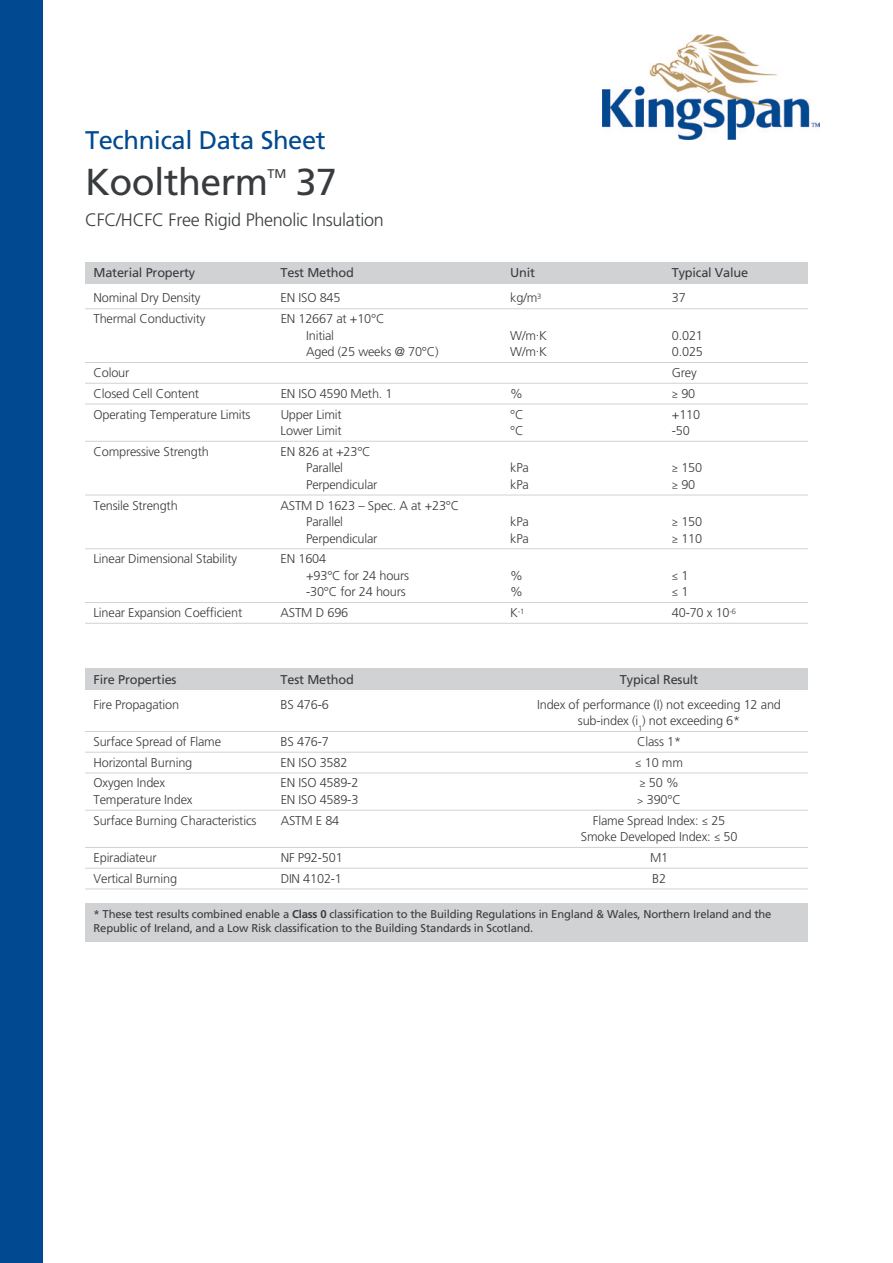
<style>
.page{position:relative;width:893px;height:1263px;background:#fff}
.page>*{position:absolute;margin:0;border:0;box-sizing:border-box;transform-origin:0 0}
.t1{font:37.5px "Frutiger";letter-spacing:-.015em;color:#393c3f}
.t2{font:25.5px "Frutiger";letter-spacing:-.015em;color:#014990}
.t3{font:300 18px "Frutiger";letter-spacing:-.015em;color:#393c3f}
.t4{font:300 12.75px/16.5px "Frutiger";letter-spacing:-.015em;color:#393c3f}
.t5{font:12.75px "Frutiger";letter-spacing:-.015em;color:#393c3f}
.t6{font:12.75px "Adobe Garamond Pro";color:#393c3f}
.t7{font:12.6px "Frutiger";color:#393c3f}
.t8{font:11.25px/14.2px "Frutiger";letter-spacing:-.015em;color:#393c3f}
.t9{font:300 7.65px "Frutiger";color:#393c3f}
.s1{font-family:"Adobe Garamond Pro";font-weight:400}
.s2{font-family:"Frutiger";font-weight:300}
.s3{font-size:12.75px}
.s4{font-weight:700}
</style>
<div class="page">
<div style="left:85px;top:904px;width:723px;height:38px;background:#d1d2d4"></div>
<div style="left:85px;top:261px;width:723px;height:22px;background:#d1d2d4"></div>
<hr style="left:85px;top:308px;width:723px;height:1px;background:#d1d2d4">
<hr style="left:85px;top:362px;width:723px;height:1px;background:#d1d2d4">
<hr style="left:85px;top:383px;width:723px;height:1px;background:#d1d2d4">
<hr style="left:85px;top:404px;width:723px;height:1px;background:#d1d2d4">
<hr style="left:85px;top:441px;width:723px;height:1px;background:#d1d2d4">
<hr style="left:85px;top:495px;width:723px;height:1px;background:#d1d2d4">
<hr style="left:85px;top:548px;width:723px;height:1px;background:#d1d2d4">
<hr style="left:85px;top:602px;width:723px;height:1px;background:#d1d2d4">
<hr style="left:85px;top:623px;width:723px;height:1px;background:#d1d2d4">
<div style="left:85px;top:668px;width:723px;height:22px;background:#d1d2d4"></div>
<hr style="left:85px;top:731px;width:723px;height:1px;background:#d1d2d4">
<hr style="left:85px;top:752px;width:723px;height:1px;background:#d1d2d4">
<hr style="left:85px;top:772px;width:723px;height:1px;background:#d1d2d4">
<hr style="left:85px;top:810px;width:723px;height:1px;background:#d1d2d4">
<hr style="left:85px;top:847px;width:723px;height:1px;background:#d1d2d4">
<hr style="left:85px;top:868px;width:723px;height:1px;background:#d1d2d4">
<hr style="left:85px;top:888px;width:723px;height:1px;background:#d1d2d4">
<div style="left:0;top:0;width:43px;height:1263px;background:#014990"></div>
<img style="left:603px;top:35px;width:216px;height:105px">
<h2 class="t2" style="left:85px;top:125px;width:242px">Technical Data Sheet</h2>
<h1 class="t1" style="left:85px;top:160px;width:185px">Kooltherm</h1>
<p class="t7" style="left:268px;top:167px;width:20px">TM</p>
<h1 class="t1" style="left:296px;top:160px;width:43px">37</h1>
<h3 class="t3" style="left:85px;top:210px;width:300px">CFC/HCFC Free Rigid Phenolic Insulation</h3>
<p class="t5" style="left:94px;top:266px;width:103px">Material Property</p>
<p class="t5" style="left:281px;top:266px;width:75px">Test Method</p>
<p class="t5" style="left:510px;top:266px;width:26px">Unit</p>
<p class="t5" style="left:672px;top:266px;width:78px">Typical Value</p>
<p class="t4" style="left:94px;top:290px;width:109px">Nominal Dry Density</p>
<p class="t4" style="left:281px;top:290px;width:61px">EN ISO 845</p>
<p class="t4" style="left:510px;top:290px;width:33px">kg/m<sup>3</sup></p>
<p class="t4" style="left:672px;top:290px;width:15px">37</p>
<p class="t4" style="left:94px;top:311px;width:113px">Thermal Conductivity</p>
<p class="t4" style="left:306px;top:311px;width:80px;text-indent:-26px">EN 12667 at +10°C<br>Initial</p>
<p class="t4" style="left:510px;top:327px;width:38px">W/m.K</p>
<p class="t4" style="left:672px;top:327px;width:33px">0.021</p>
<p class="t4" style="left:306px;top:344px;width:134px">Aged (25 weeks @ 70°C)</p>
<p class="t4" style="left:510px;top:344px;width:38px">W/m.K</p>
<p class="t4" style="left:672px;top:344px;width:33px">0.025</p>
<p class="t4" style="left:94px;top:364px;width:37px">Colour</p>
<p class="t4" style="left:672px;top:364px;width:26px">Grey</p>
<p class="t4" style="left:94px;top:385px;width:107px">Closed Cell Content</p>
<p class="t4" style="left:281px;top:385px;width:114px">EN ISO 4590 Meth. 1</p>
<p class="t4" style="left:510px;top:385px;width:14px">%</p>
<p class="t4" style="left:672px;top:385px;width:25px"><span class="s1">≥</span> 90</p>
<p class="t4" style="left:94px;top:406px;width:159px">Operating Temperature Limits</p>
<p class="t4" style="left:281px;top:406px;width:63px">Upper Limit</p>
<p class="t4" style="left:510px;top:406px;width:15px">°C</p>
<p class="t4" style="left:672px;top:406px;width:30px">+110</p>
<p class="t4" style="left:281px;top:422px;width:63px">Lower Limit</p>
<p class="t4" style="left:510px;top:422px;width:15px">°C</p>
<p class="t4" style="left:672px;top:422px;width:20px">-50</p>
<p class="t4" style="left:94px;top:443px;width:117px">Compressive Strength</p>
<p class="t4" style="left:281px;top:443px;width:92px;text-align:center">EN 826 at +23°C<br>Parallel</p>
<p class="t4" style="left:510px;top:460px;width:20px">kPa</p>
<p class="t4" style="left:672px;top:460px;width:32px"><span class="s1">≥</span> 150</p>
<p class="t4" style="left:306px;top:476px;width:73px">Perpendicular</p>
<p class="t4" style="left:510px;top:476px;width:20px">kPa</p>
<p class="t4" style="left:672px;top:476px;width:25px"><span class="s1">≥</span> 90</p>
<p class="t4" style="left:94px;top:497px;width:86px">Tensile Strength</p>
<p class="t4" style="left:306px;top:497px;width:155px;text-indent:-26px">ASTM D 1623 – Spec. A at +23°C<br>Parallel</p>
<p class="t4" style="left:510px;top:513px;width:20px">kPa</p>
<p class="t4" style="left:672px;top:513px;width:32px"><span class="s1">≥</span> 150</p>
<p class="t4" style="left:306px;top:530px;width:73px">Perpendicular</p>
<p class="t4" style="left:510px;top:530px;width:20px">kPa</p>
<p class="t4" style="left:672px;top:530px;width:32px"><span class="s1">≥</span> 110</p>
<p class="t4" style="left:94px;top:551px;width:145px">Linear Dimensional Stability</p>
<p class="t4" style="left:306px;top:551px;width:105px;text-indent:-26px">EN 1604<br>+93°C for 24 hours</p>
<p class="t4" style="left:510px;top:567px;width:14px">%</p>
<p class="t6" style="left:672px;top:568px;width:18px">≤ <span class="s2">1</span></p>
<p class="t4" style="left:306px;top:584px;width:101px">-30°C for 24 hours</p>
<p class="t4" style="left:510px;top:584px;width:14px">%</p>
<p class="t6" style="left:672px;top:585px;width:18px">≤ <span class="s2">1</span></p>
<p class="t4" style="left:93px;top:604px;width:150px">Linear Expansion Coefficient</p>
<p class="t4" style="left:281px;top:604px;width:69px">ASTM D 696</p>
<p class="t9" style="left:510px;top:607px;width:16px"><span class="s3">K</span>-1</p>
<p class="t4" style="left:672px;top:604px;width:66px">40-70 x 10<sup>-6</sup></p>
<p class="t5" style="left:94px;top:672px;width:85px">Fire Properties</p>
<p class="t5" style="left:281px;top:672px;width:75px">Test Method</p>
<p class="t5" style="left:620px;top:672px;width:80px">Typical Result</p>
<p class="t4" style="left:94px;top:696px;width:87px">Fire Propagation</p>
<p class="t4" style="left:281px;top:696px;width:50px">BS 476-6</p>
<p class="t4" style="left:537px;top:696px;width:245px;text-align:center">Index of performance (I) not exceeding 12 and sub-index (i ) not exceeding 6*</p>
<p class="t9" style="left:638px;top:724px;width:6px">1</p>
<p class="t4" style="left:94px;top:733px;width:129px">Surface Spread of Flame</p>
<p class="t4" style="left:281px;top:733px;width:50px">BS 476-7</p>
<p class="t4" style="left:637px;top:733px;width:46px">Class 1*</p>
<p class="t4" style="left:94px;top:754px;width:100px">Horizontal Burning</p>
<p class="t4" style="left:281px;top:754px;width:68px">EN ISO 3582</p>
<p class="t4" style="left:635px;top:754px;width:49px"><span class="s1">≤</span> 10 mm</p>
<p class="t4" style="left:94px;top:775px;width:73px">Oxygen Index</p>
<p class="t4" style="left:281px;top:775px;width:79px">EN ISO 4589-2</p>
<p class="t4" style="left:639px;top:775px;width:41px"><span class="s1">≥</span> 50 %</p>
<p class="t4" style="left:94px;top:791px;width:100px">Temperature Index</p>
<p class="t4" style="left:281px;top:791px;width:79px">EN ISO 4589-3</p>
<p class="t4" style="left:637px;top:791px;width:45px"><span class="s1">&gt;</span> 390°C</p>
<p class="t4" style="left:94px;top:812px;width:164px">Surface Burning Characteristics</p>
<p class="t4" style="left:281px;top:812px;width:60px">ASTM E 84</p>
<p class="t4" style="left:581px;top:812px;width:158px;text-align:center">Flame Spread Index: <span class="s1">≤</span> 25<br>Smoke Developed Index: <span class="s1">≤</span> 50</p>
<p class="t4" style="left:94px;top:849px;width:65px">Epiradiateur</p>
<p class="t4" style="left:281px;top:849px;width:64px">NF P92-501</p>
<p class="t4" style="left:650px;top:849px;width:20px">M1</p>
<p class="t4" style="left:94px;top:870px;width:85px">Vertical Burning</p>
<p class="t4" style="left:281px;top:870px;width:63px">DIN 4102-1</p>
<p class="t4" style="left:652px;top:870px;width:15px">B2</p>
<p class="t8" style="left:94px;top:907px;width:679px">* These test results combined enable a <span class="s4">Class 0</span> classification to the Building Regulations in England &amp; Wales, Northern Ireland and the<br>Republic of Ireland, and a Low Risk classification to the Building Standards in Scotland.</p>
</div>
